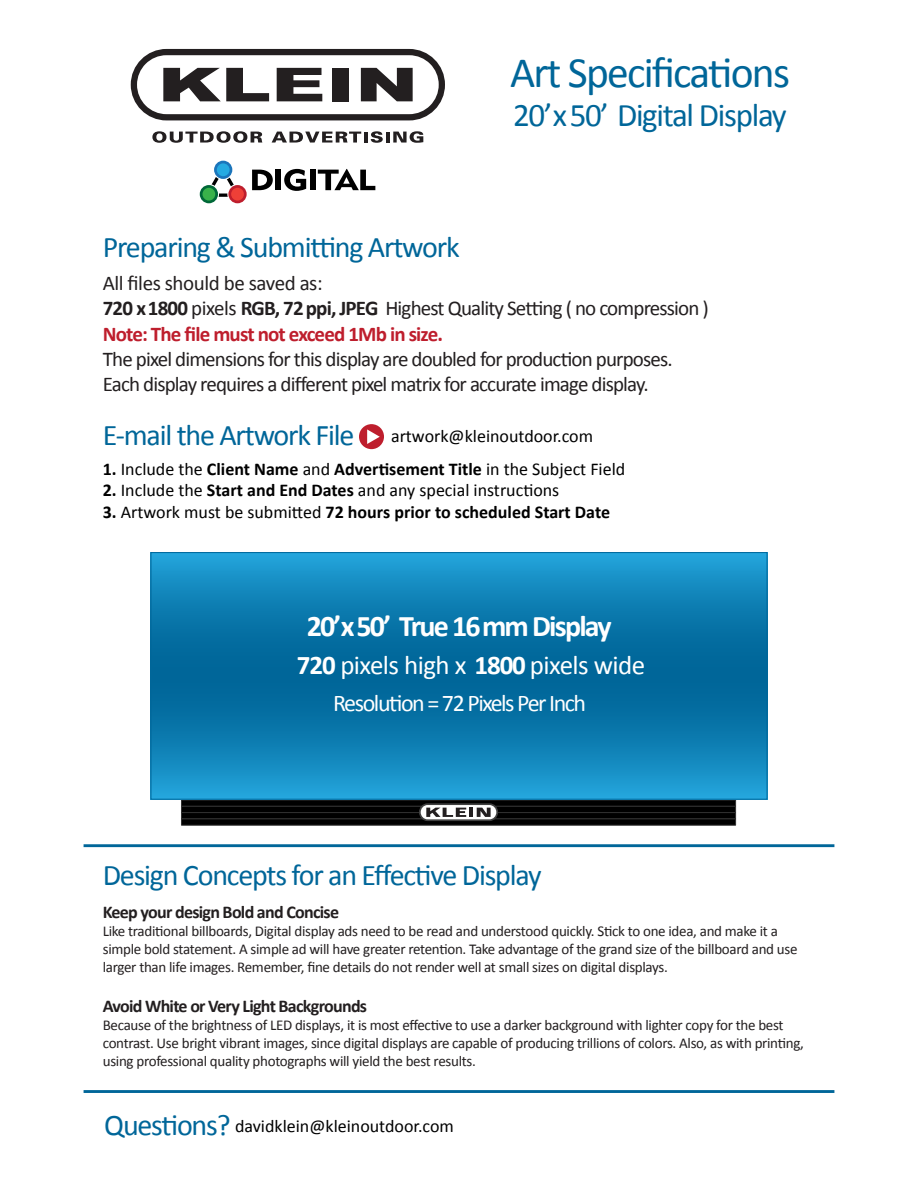
<style>
.page{position:relative;width:918px;height:1188px;background:#fff}
.page>*{position:absolute;margin:0;border:0;box-sizing:border-box;transform-origin:0 0}
.t1{font:43.5px "Calibri";letter-spacing:-.04em;color:#069}
.t2{font:33px "Calibri";letter-spacing:-.04em;color:#069}
.t3{font:30px "Calibri";letter-spacing:-.04em;color:#069}
.t4{font:700 30px "Calibri";letter-spacing:-.06em;color:#fff}
.t5{font:27px "Calibri";letter-spacing:-.02em;color:#fff}
.t6{font:24px "Calibri";letter-spacing:-.06em;color:#fff}
.t7{font:21px/25.5px "Calibri";letter-spacing:-.04em;color:#231f20}
.t8{font:700 18px "Calibri";color:#000}
.t9{font:18px "Calibri";color:#000}
.t10{font:700 18px "Calibri";letter-spacing:-.04em;color:#231f20}
.t11{font:15px/18px "Calibri";letter-spacing:-.02em;color:#231f20}
.s1{font-weight:700}
.s2{font-weight:700;color:#be1e2d}
.s3{font-weight:400}
.s4{font-size:30px;color:#069}
</style>
<div class="page">
<div style="left:181px;top:800px;width:555px;height:7px;background:#000;border:1px solid #303030"></div>
<div style="left:181px;top:806px;width:555px;height:7px;background:#000;border:1px solid #303030"></div>
<div style="left:181px;top:812px;width:555px;height:7px;background:#000;border:1px solid #303030"></div>
<div style="left:181px;top:818px;width:555px;height:8px;background:#000;border:1px solid #303030"></div>
<svg style="left:153px;top:554px;width:612px;height:244px;background:#0d7db1"></svg>
<div style="left:151px;top:552px;width:616px;height:248px;border:1px solid #069"></div>
<svg style="left:419px;top:803px;width:79px;height:18px"></svg>
<div style="left:359px;top:424px;width:25px;height:25px;background:#be1e2d;border-radius:50%"></div>
<svg style="left:367px;top:429px;width:13px;height:15px"></svg>
<svg style="left:131px;top:49px;width:314px;height:71px"></svg>
<svg style="left:152px;top:131px;width:110px;height:12px"></svg>
<svg style="left:272px;top:132px;width:89px;height:11px"></svg>
<hr style="left:364px;top:132px;width:4px;height:11px;background:#231f20">
<svg style="left:371px;top:131px;width:12px;height:12px"></svg>
<hr style="left:386px;top:132px;width:4px;height:11px;background:#231f20">
<svg style="left:393px;top:131px;width:30px;height:12px"></svg>
<hr style="left:84px;top:844px;width:750px;height:3px;background:#069">
<hr style="left:84px;top:1090px;width:750px;height:3px;background:#069">
<div style="left:276px;top:170px;width:5px;height:20px;background:#000"></div>
<svg style="left:284px;top:169px;width:22px;height:22px"></svg>
<div style="left:310px;top:170px;width:6px;height:20px;background:#000"></div>
<svg style="left:318px;top:169px;width:57px;height:21px"></svg>
<svg style="left:200px;top:161px;width:73px;height:42px"></svg>
<h3 class="t3" style="left:103px;top:229px;width:358px">Preparing &amp; Submitting Artwork</h3>
<h1 class="t1" style="left:510px;top:45px;width:281px">Art Specifications</h1>
<h2 class="t2" style="left:513px;top:95px;width:275px">20’x50’ Digital Display</h2>
<h3 class="t7" style="left:103px;top:269px;width:608px">All files should be saved as:<br><span class="s1">720 x1800</span> pixels <span class="s1">RGB, 72ppi, JPEG</span> Highest Quality Setting ( no compression )<br><span class="s2">Note: The file must not exceed 1Mb in size.</span></h3>
<h3 class="t7" style="left:103px;top:345px;width:572px">The pixel dimensions for this display are doubled for production purposes.<br>Each display requires a different pixel matrix for accurate image display.</h3>
<p class="t9" style="left:391px;top:424px;width:204px">artwork@kleinoutdoor.com</p>
<h3 class="t3" style="left:103px;top:417px;width:253px">E-mail the Artwork File</h3>
<p class="t8" style="left:103px;top:457px;width:524px">1. <span class="s3">Include the</span> Client Name <span class="s3">and</span> Advertisement Title <span class="s3">in the Subject Field</span></p>
<p class="t9" style="left:103px;top:479px;width:458px"><span class="s1">2.</span> Include the <span class="s1">Start and End Dates</span> and any special instructions</p>
<p class="t8" style="left:103px;top:501px;width:509px">3. <span class="s3">Artwork must be submitted</span> 72 hours prior to scheduled Start Date</p>
<h3 class="t4" style="left:307px;top:608px;width:306px">20’x50’ True 16mm Display</h3>
<h3 class="t5" style="left:297px;top:648px;width:350px"><span class="s1">720</span> pixels high x <span class="s1">1800</span> pixels wide</h3>
<h3 class="t6" style="left:333px;top:689px;width:255px">Resolution = 72 Pixels Per Inch</h3>
<h3 class="t3" style="left:103px;top:857px;width:440px">Design Concepts for an Effective Display</h3>
<p class="t10" style="left:103px;top:901px;width:238px">Keep your design Bold and Concise</p>
<p class="t11" style="left:103px;top:921px;width:696px">Like traditional billboards, Digital display ads need to be read and understood quickly. Stick to one idea, and make it a simple bold statement. A simple ad will have greater retention. Take advantage of the grand size of the billboard and use larger than life images. Remember, fine details do not render well at small sizes on digital displays.</p>
<p class="t10" style="left:103px;top:995px;width:266px">Avoid White or Very Light Backgrounds</p>
<p class="t11" style="left:103px;top:1015px;width:703px">Because of the brightness of LED displays, it is most effective to use a darker background with lighter copy for the best contrast. Use bright vibrant images, since digital displays are capable of producing trillions of colors. Also, as with printing, using professional quality photographs will yield the best results.</p>
<p class="t9" style="left:104px;top:1115px;width:351px"><span class="s4">Questions?</span> davidklein@kleinoutdoor.com</p>
</div>
